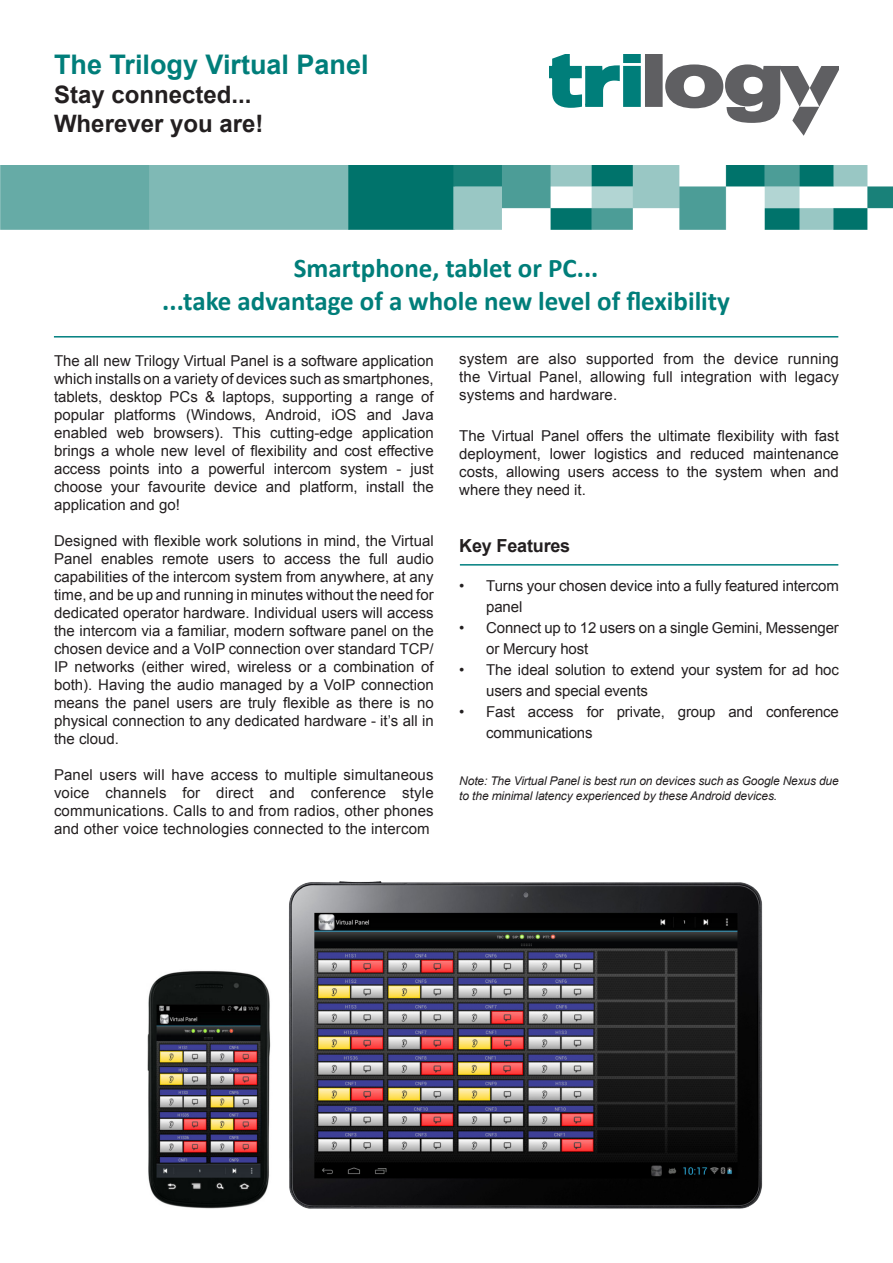
<style>
.page{position:relative;width:893px;height:1263px;background:#fff}
.page>*{position:absolute;margin:0;border:0;box-sizing:border-box;transform-origin:0 0}
.t1{font:700 27px "Calibri";color:#007e7a}
.t2{font:700 27px "Arial";color:#007e7a}
.t3{font:700 24px "Arial";color:#231f20}
.t4{font:700 18px "Arial";letter-spacing:-.01em;color:#231f20}
.t5{font:15px/18px "Arial";color:#231f20;text-align:justify}
.t6{font:italic 12px/15px "Arial";letter-spacing:-.01em;color:#231f20}
</style>
<div class="page">
<img style="left:0;top:166px;width:893px;height:64px">
<svg style="left:549px;top:54px;width:92px;height:54px"></svg>
<div style="left:645px;top:54px;width:18px;height:53px;background:#5f5f62;border:3px solid #5f5f62"></div>
<svg style="left:665px;top:64px;width:174px;height:72px"></svg>
<hr style="left:54px;top:336px;width:784px;height:1px;background:#008080">
<hr style="left:460px;top:564px;width:378px;height:2px;background:#008080">
<img style="left:147px;top:970px;width:124px;height:239px">
<img style="left:289px;top:881px;width:474px;height:328px">
<p class="t2" style="left:54px;top:46px;width:316px">The Trilogy Virtual Panel</p>
<p class="t3" style="left:54px;top:78px;width:199px">Stay connected...</p>
<p class="t3" style="left:54px;top:107px;width:211px">Wherever you are!</p>
<p class="t1" style="left:294px;top:251px;width:306px">Smartphone, tablet or PC...</p>
<p class="t1" style="left:162px;top:283px;width:569px">...take advantage of a whole new level of flexibility</p>
<p class="t5" style="left:54px;top:352px;width:381px">The all new Trilogy Virtual Panel is a software application which installs on a variety of devices such as smartphones, tablets, desktop PCs &amp; laptops, supporting a range of popular platforms (Windows, Android, iOS and Java enabled web browsers). This cutting-edge application brings a whole new level of flexibility and cost effective access points into a powerful intercom system - just choose your favourite device and platform, install the application and go!</p>
<p class="t5" style="left:54px;top:532px;width:381px">Designed with flexible work solutions in mind, the Virtual Panel enables remote users to access the full audio capabilities of the intercom system from anywhere, at any time, and be up and running in minutes without the need for dedicated operator hardware. Individual users will access the intercom via a familiar, modern software panel on the chosen device and a VoIP connection over standard TCP/ IP networks (either wired, wireless or a combination of both). Having the audio managed by a VoIP connection means the panel users are truly flexible as there is no physical connection to any dedicated hardware - it’s all in the cloud.</p>
<p class="t5" style="left:54px;top:766px;width:381px">Panel users will have access to multiple simultaneous voice channels for direct and conference style communications. Calls to and from radios, other phones and other voice technologies connected to the intercom</p>
<p class="t5" style="left:459px;top:350px;width:381px">system are also supported from the device running the Virtual Panel, allowing full integration with legacy systems and hardware.</p>
<p class="t5" style="left:459px;top:426px;width:381px">The Virtual Panel offers the ultimate flexibility with fast deployment, lower logistics and reduced maintenance costs, allowing users access to the system when and where they need it.</p>
<p class="t4" style="left:459px;top:534px;width:113px">Key Features</p>
<p class="t5" style="left:486px;top:576px;width:354px;line-height:21px;text-indent:-27px">• Turns your chosen device into a fully featured intercom panel</p>
<p class="t5" style="left:486px;top:618px;width:354px;line-height:21px;text-indent:-27px">• Connect up to 12 users on a single Gemini, Messenger or Mercury host</p>
<p class="t5" style="left:486px;top:660px;width:354px;line-height:21px;text-indent:-27px">• The ideal solution to extend your system for ad hoc users and special events</p>
<p class="t5" style="left:486px;top:702px;width:354px;line-height:21px;text-indent:-27px">• Fast access for private, group and conference communications</p>
<p class="t6" style="left:459px;top:773px;width:381px">Note: The Virtual Panel is best run on devices such as Google Nexus due to the minimal latency experienced by these Android devices.</p>
</div>
